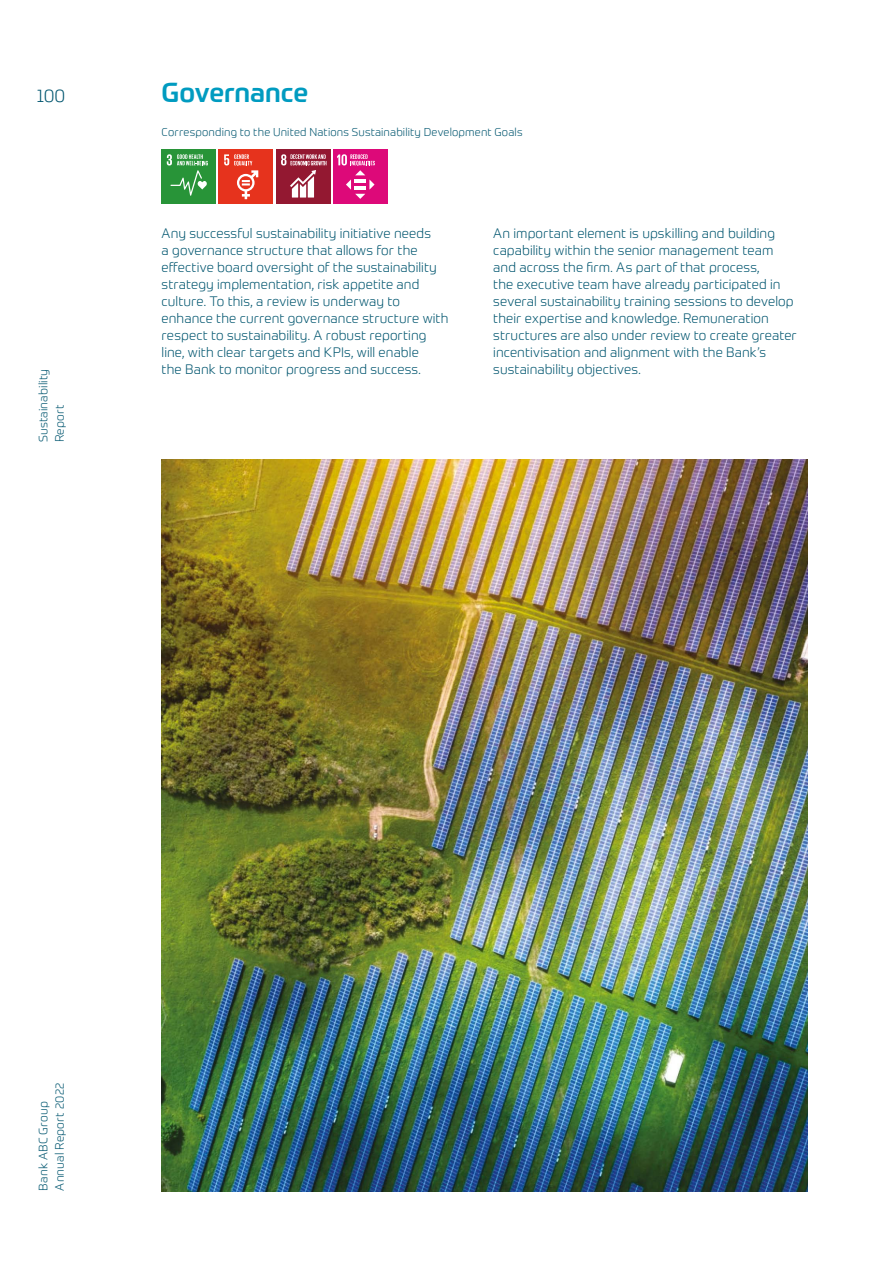
<style>
.page{position:relative;width:893px;height:1263px;background:#fff}
.page>*{position:absolute;margin:0;border:0;box-sizing:border-box;transform-origin:0 0}
.t1{font:500 27px "Prometo";letter-spacing:-.005em;color:#009bc0}
.t2{font:300 18px "Prometo";color:#01556f}
.t3{font:300 13.5px/17px "Prometo";letter-spacing:.005em;color:#01556f}
.t4{font:300 12px/16.5px "Prometo";letter-spacing:.01em;color:#01556f}
.t5{font:300 11.25px "Prometo";letter-spacing:.015em;color:#01556f}
</style>
<div class="page">
<img style="left:162px;top:459px;width:646px;height:732px">
<div style="left:276px;top:150px;width:54px;height:54px;background:#931831"></div>
<svg style="left:281px;top:154px;width:45px;height:44px"></svg>
<div style="left:162px;top:150px;width:54px;height:54px;background:#289438"></div>
<svg style="left:167px;top:154px;width:41px;height:42px"></svg>
<div style="left:219px;top:150px;width:54px;height:54px;background:#e6331d"></div>
<svg style="left:224px;top:154px;width:34px;height:45px"></svg>
<div style="left:333px;top:150px;width:54px;height:54px;background:#dd0979"></div>
<svg style="left:337px;top:154px;width:38px;height:45px"></svg>
<h2 class="t2" style="left:37px;top:85px;width:30px">100</h2>
<h1 class="t1" style="left:162px;top:76px;width:148px">Governance</h1>
<p class="t5" style="left:162px;top:125px;width:363px">Corresponding to the United Nations Sustainability Development Goals</p>
<p class="t4" style="left:35px;top:442px;width:75px;rotate:-90deg">Sustainability<br>Report</p>
<p class="t3" style="left:162px;top:225px;width:288px">Any successful sustainability initiative needs<br>a governance structure that allows for the effective board oversight of the sustainability strategy implementation, risk appetite and culture. To this, a review is underway to enhance the current governance structure with respect to sustainability. A robust reporting line, with clear targets and KPIs, will enable<br>the Bank to monitor progress and success.</p>
<p class="t3" style="left:493px;top:225px;width:305px">An important element is upskilling and building capability within the senior management team and across the firm. As part of that process,<br>the executive team have already participated in several sustainability training sessions to develop their expertise and knowledge. Remuneration structures are also under review to create greater incentivisation and alignment with the Bank’s sustainability objectives.</p>
<p class="t4" style="left:35px;top:1191px;width:110px;rotate:-90deg">Bank ABC Group<br>Annual Report 2022</p>
</div>
